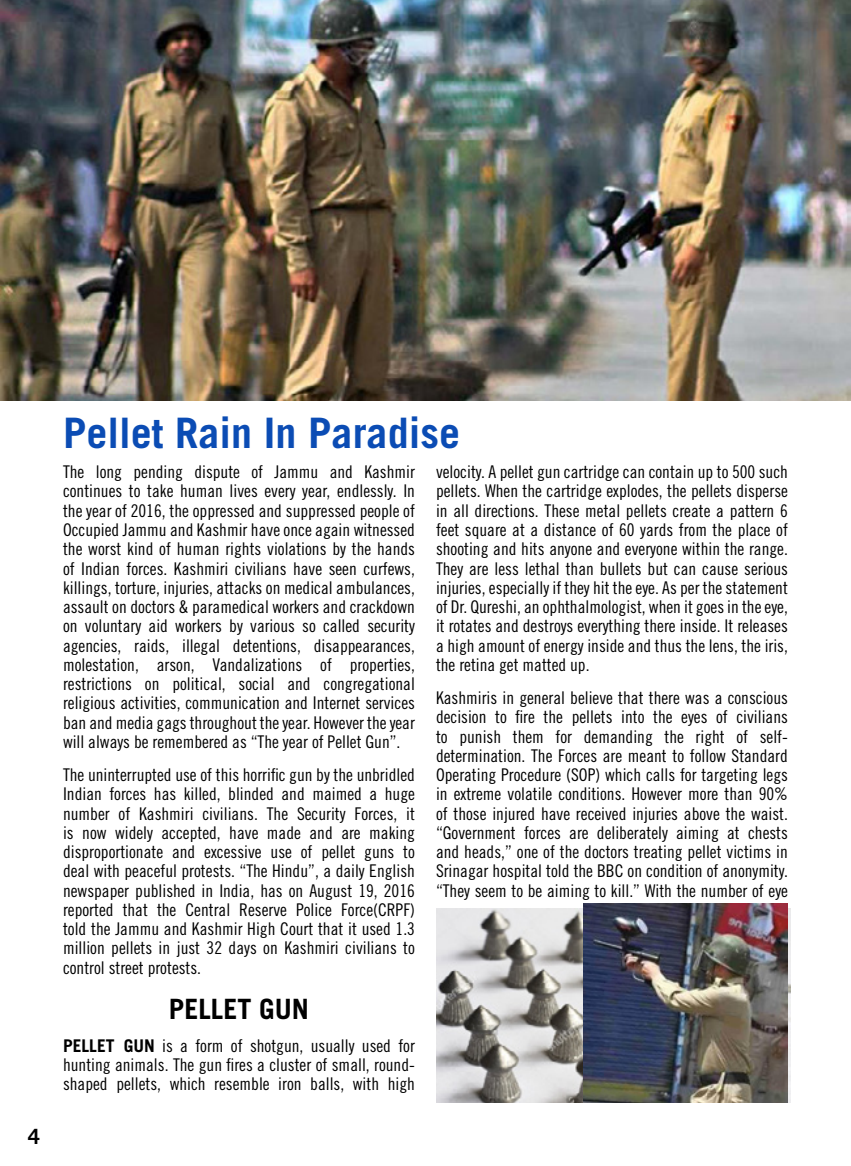
<style>
.page{position:relative;width:851px;height:1166px;background:#fff}
.page>*{position:absolute;margin:0;border:0;box-sizing:border-box;transform-origin:0 0}
.t1{font:700 42px "Trade Gothic";color:#0b4cb4}
.t2{font:700 28px "Trade Gothic";color:#000}
.t3{font:700 21px "Trade Gothic";color:#000}
.t4{font:17.5px/19.2px "Trade Gothic Cond Eighteen";color:#000;text-align:justify}
.s1{font-family:"Trade Gothic";font-weight:700}
</style>
<div class="page">
<img style="left:0;top:0;width:850px;height:400px">
<img style="left:436px;top:908px;width:354px;height:194px">
<img style="left:583px;top:903px;width:205px;height:199px">
<p class="t3" style="left:28px;top:1124px;width:13px">4</p>
<h1 class="t1" style="left:63px;top:407px;width:398px">Pellet Rain In Paradise</h1>
<p class="t4" style="left:63px;top:462px;width:353px">The long pending dispute of Jammu and Kashmir continues to take human lives every year, endlessly. In the year of 2016, the oppressed and suppressed people of Occupied Jammu and Kashmir have once again witnessed the worst kind of human rights violations by the hands of Indian forces. Kashmiri civilians have seen curfews, killings, torture, injuries, attacks on medical ambulances, assault on doctors &amp; paramedical workers and crackdown on voluntary aid workers by various so called security agencies, raids, illegal detentions, disappearances, molestation, arson, Vandalizations of properties, restrictions on political, social and congregational religious activities, communication and Internet services ban and media gags throughout the year. However the year will always be remembered as “The year of Pellet Gun”.</p>
<p class="t4" style="left:63px;top:765px;width:353px">The uninterrupted use of this horrific gun by the unbridled Indian forces has killed, blinded and maimed a huge number of Kashmiri civilians. The Security Forces, it is now widely accepted, have made and are making disproportionate and excessive use of pellet guns to deal with peaceful protests. “The Hindu”, a daily English newspaper published in India, has on August 19, 2016 reported that the Central Reserve Police Force(CRPF) told the Jammu and Kashmir High Court that it used 1.3 million pellets in just 32 days on Kashmiri civilians to control street protests.</p>
<h2 class="t2" style="left:169px;top:991px;width:141px">PELLET GUN</h2>
<p class="t4" style="left:63px;top:1035px;width:353px"><span class="s1">PELLET GUN</span> is a form of shotgun, usually used for hunting animals. The gun fires a cluster of small, round&shy;shaped pellets, which resemble iron balls, with high</p>
<p class="t4" style="left:436px;top:462px;width:353px">velocity. A pellet gun cartridge can contain up to 500 such pellets. When the cartridge explodes, the pellets disperse in all directions. These metal pellets create a pattern 6 feet square at a distance of 60 yards from the place of shooting and hits anyone and everyone within the range.<br>They are less lethal than bullets but can cause serious injuries, especially if they hit the eye. As per the statement of Dr. Qureshi, an ophthalmologist, when it goes in the eye, it rotates and destroys everything there inside. It releases a high amount of energy inside and thus the lens, the iris, the retina get matted up.</p>
<p class="t4" style="left:436px;top:688px;width:353px">Kashmiris in general believe that there was a conscious decision to fire the pellets into the eyes of civilians to punish them for demanding the right of self&shy;determination. The Forces are meant to follow Standard Operating Procedure (SOP) which calls for targeting legs in extreme volatile conditions. However more than 90% of those injured have received injuries above the waist. “Government forces are deliberately aiming at chests and heads,” one of the doctors treating pellet victims in Srinagar hospital told the BBC on condition of anonymity. “They seem to be aiming to kill.” With the number of eye</p>
</div>
